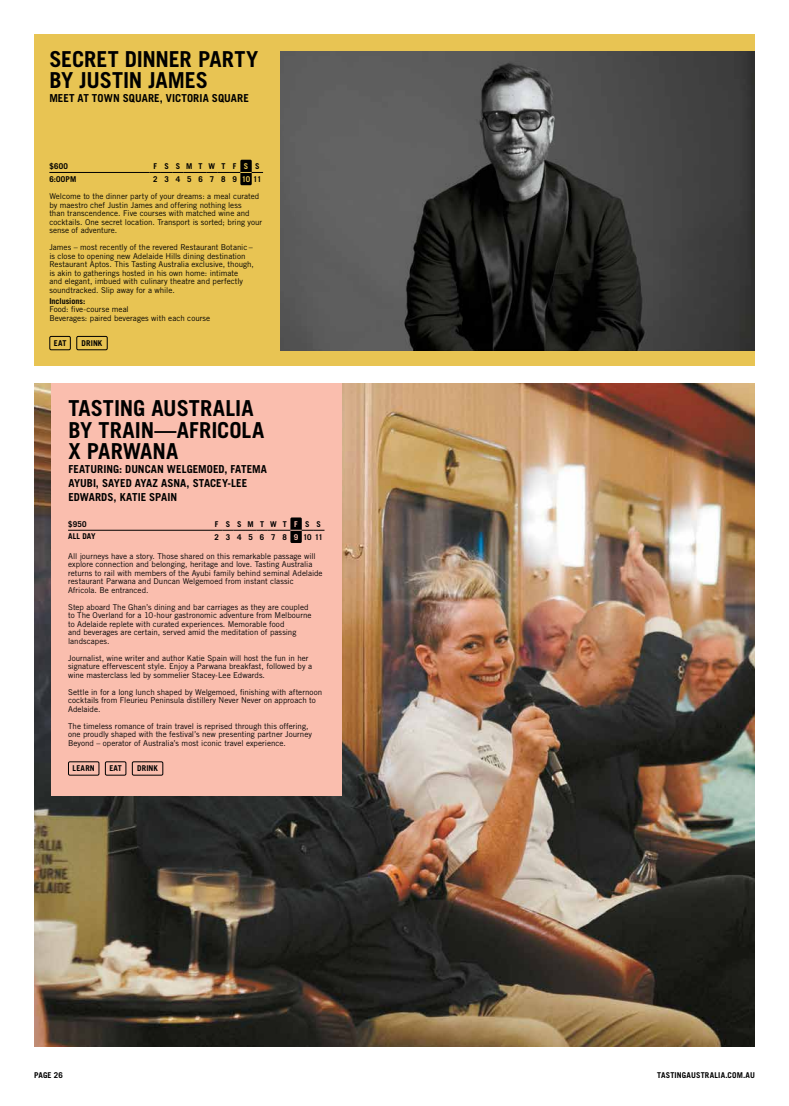
<style>
.page{position:relative;width:789px;height:1106px;background:#fff}
.page>*{position:absolute;margin:0;border:0;box-sizing:border-box;transform-origin:0 0}
.t1{font:700 22px/21.3px "Trade Gothic LT Std";letter-spacing:-.005em;color:#000}
.t2{font:700 11px/14.2px "Trade Gothic LT Std";color:#000}
.t3{font:8px/8.5px "Trade Gothic LT Std";color:#000}
.t4{font:700 8px/12.8px "Trade Gothic LT Std";letter-spacing:.025em;color:#000}
.t5{font:700 8px/12.8px "Trade Gothic LT Std";letter-spacing:.86em;color:#000}
.t6{font:700 8px "Trade Gothic LT Std";letter-spacing:-.005em;color:#000}
.t7{font:700 8px "Trade Gothic LT Std";color:#e8c453}
.s1{color:#e8c453}
.s2{color:#fabeae}
</style>
<div class="page">
<img style="left:34px;top:383px;width:720px;height:663px">
<div style="left:51px;top:383px;width:290px;height:412px;background:#fabeae"></div>
<div style="left:34px;top:34px;width:720px;height:332px;background:#e8c453"></div>
<hr style="left:49px;top:172px;width:100px;height:1px;background:#000">
<div style="left:240px;top:160px;width:11px;height:25px;background:#000"></div>
<svg style="left:149px;top:172px;width:114px;height:1px"></svg>
<img style="left:280px;top:51px;width:474px;height:300px">
<div style="left:49px;top:336px;width:22px;height:14px;border:1px solid #000"></div>
<div style="left:76px;top:336px;width:31px;height:14px;border:1px solid #000"></div>
<hr style="left:68px;top:530px;width:143px;height:1px;background:#000">
<div style="left:290px;top:517px;width:11px;height:26px;background:#000"></div>
<svg style="left:211px;top:530px;width:113px;height:1px"></svg>
<div style="left:105px;top:761px;width:21px;height:14px;border:1px solid #000"></div>
<div style="left:132px;top:761px;width:31px;height:14px;border:1px solid #000"></div>
<div style="left:68px;top:761px;width:31px;height:14px;border:1px solid #000"></div>
<h1 class="t1" style="left:49px;top:48px;width:210px">SECRET DINNER PARTY<br>BY JUSTIN JAMES</h1>
<h2 class="t2" style="left:49px;top:91px;width:201px">MEET AT TOWN SQUARE, VICTORIA SQUARE</h2>
<p class="t4" style="left:49px;top:160px;width:28px">$600<br>6:00PM</p>
<p class="t5" style="left:153px;top:160px;width:85px">F SSMTWT F<br>23456789</p>
<p class="t7" style="left:244px;top:161px;width:6px">S</p>
<p class="t4" style="left:241px;top:160px;width:21px;text-align:right">S<br><span class="s1">10</span> 11</p>
<p class="t3" style="left:49px;top:192px;width:214px">Welcome to the dinner party of your dreams: a meal curated by maestro chef Justin James and offering nothing less<br>than transcendence. Five courses with matched wine and cocktails. One secret location. Transport is sorted; bring your sense of adventure.</p>
<p class="t3" style="left:49px;top:243px;width:206px">James – most recently of the revered Restaurant Botanic – is close to opening new Adelaide Hills dining destination Restaurant Aptos. This Tasting Australia exclusive, though, is akin to gatherings hosted in his own home: intimate<br>and elegant, imbued with culinary theatre and perfectly soundtracked. Slip away for a while.</p>
<p class="t6" style="left:49px;top:296px;width:38px">Inclusions:</p>
<p class="t3" style="left:49px;top:305px;width:162px">Food: five-course meal<br>Beverages: paired beverages with each course</p>
<p class="t4" style="left:54px;top:336px;width:14px">EAT</p>
<p class="t4" style="left:81px;top:336px;width:22px">DRINK</p>
<h1 class="t1" style="left:68px;top:397px;width:197px">TASTING AUSTRALIA<br>BY TRAIN—AFRICOLA<br>X PARWANA</h1>
<h2 class="t2" style="left:68px;top:462px;width:200px">FEATURING: DUNCAN WELGEMOED, FATEMA<br>AYUBI, SAYED AYAZ ASNA, STACEY-LEE<br>EDWARDS, KATIE SPAIN</h2>
<p class="t4" style="left:68px;top:517px;width:29px">$950<br>ALL DAY</p>
<p class="t5" style="left:214px;top:517px;width:110px">FSSMTWT<span class="s2">F</span>SS<br>2345678<span class="s2">9</span>1011</p>
<p class="t3" style="left:68px;top:551px;width:256px">All journeys have a story. Those shared on this remarkable passage will explore connection and belonging, heritage and love. Tasting Australia returns to rail with members of the Ayubi family behind seminal Adelaide restaurant Parwana and Duncan Welgemoed from instant classic Africola. Be entranced.</p>
<p class="t3" style="left:68px;top:602px;width:245px">Step aboard The Ghan’s dining and bar carriages as they are coupled to The Overland for a 10-hour gastronomic adventure from Melbourne to Adelaide replete with curated experiences. Memorable food<br>and beverages are certain, served amid the meditation of passing landscapes.</p>
<p class="t3" style="left:68px;top:653px;width:245px">Journalist, wine writer and author Katie Spain will host the fun in her signature effervescent style. Enjoy a Parwana breakfast, followed by a wine masterclass led by sommelier Stacey-Lee Edwards.</p>
<p class="t3" style="left:68px;top:687px;width:255px">Settle in for a long lunch shaped by Welgemoed, finishing with afternoon cocktails from Fleurieu Peninsula distillery Never Never on approach to<br>Adelaide.</p>
<p class="t3" style="left:68px;top:721px;width:245px">The timeless romance of train travel is reprised through this offering, one proudly shaped with the festival’s new presenting partner Journey<br>Beyond – operator of Australia’s most iconic travel experience.</p>
<p class="t4" style="left:73px;top:762px;width:24px">LEARN</p>
<p class="t4" style="left:109px;top:762px;width:14px">EAT</p>
<p class="t4" style="left:137px;top:762px;width:22px">DRINK</p>
<p class="t4" style="left:34px;top:1068px;width:30px">PAGE 26</p>
<p class="t4" style="left:656px;top:1068px;width:99px">TASTINGAUSTRALIA.COM.AU</p>
</div>
